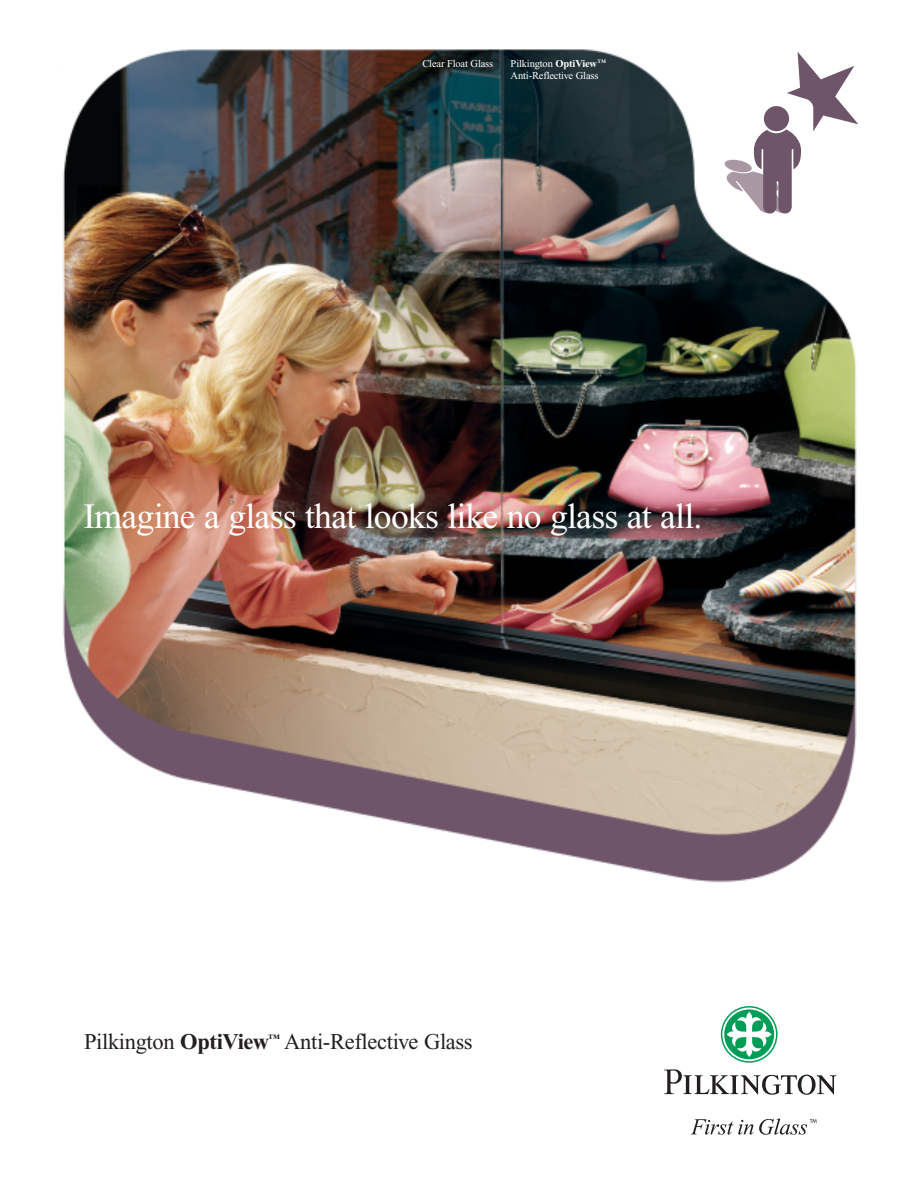
<style>
.page{position:relative;width:918px;height:1188px;background:#fff}
.page>*{position:absolute;margin:0;border:0;box-sizing:border-box;transform-origin:0 0}
.t1{font:35.7px "Times";letter-spacing:-.02em;color:#fff}
.t2{font:22.5px "Times";letter-spacing:-.015em;color:#231f20}
.t3{font:10.5px/12px "Times";letter-spacing:-.015em;color:#fff}
.s1{font-weight:700}
</style>
<div class="page">
<img style="left:63px;top:49px;width:794px;height:1086px">
<div style="left:723px;top:47px;width:163px;height:177px;background:#fff"></div>
<svg style="left:725px;top:52px;width:133px;height:161px"></svg>
<div style="left:764px;top:106px;width:25px;height:25px;background:#6e5569;border-radius:50%"></div>
<svg style="left:664px;top:1069px;width:172px;height:26px"></svg>
<svg style="left:721px;top:1006px;width:57px;height:57px"></svg>
<svg style="left:722px;top:1008px;width:54px;height:53px"></svg>
<svg style="left:724px;top:1009px;width:50px;height:50px"></svg>
<svg style="left:727px;top:1012px;width:45px;height:45px"></svg>
<svg style="left:691px;top:1119px;width:126px;height:16px"></svg>
<p class="t3" style="left:422px;top:58px;width:72px">Clear Float Glass</p>
<p class="t3" style="left:511px;top:58px;width:97px">Pilkington <span class="s1">OptiView</span><sup>TM<br></sup>Anti-Reflective Glass</p>
<h1 class="t1" style="left:83px;top:503px;width:621px">Imagine a glass that looks like no glass at all.</h1>
<h2 class="t2" style="left:84px;top:1034px;width:390px">Pilkington <span class="s1">OptiView</span><sup>™</sup> Anti-Reflective Glass</h2>
</div>
